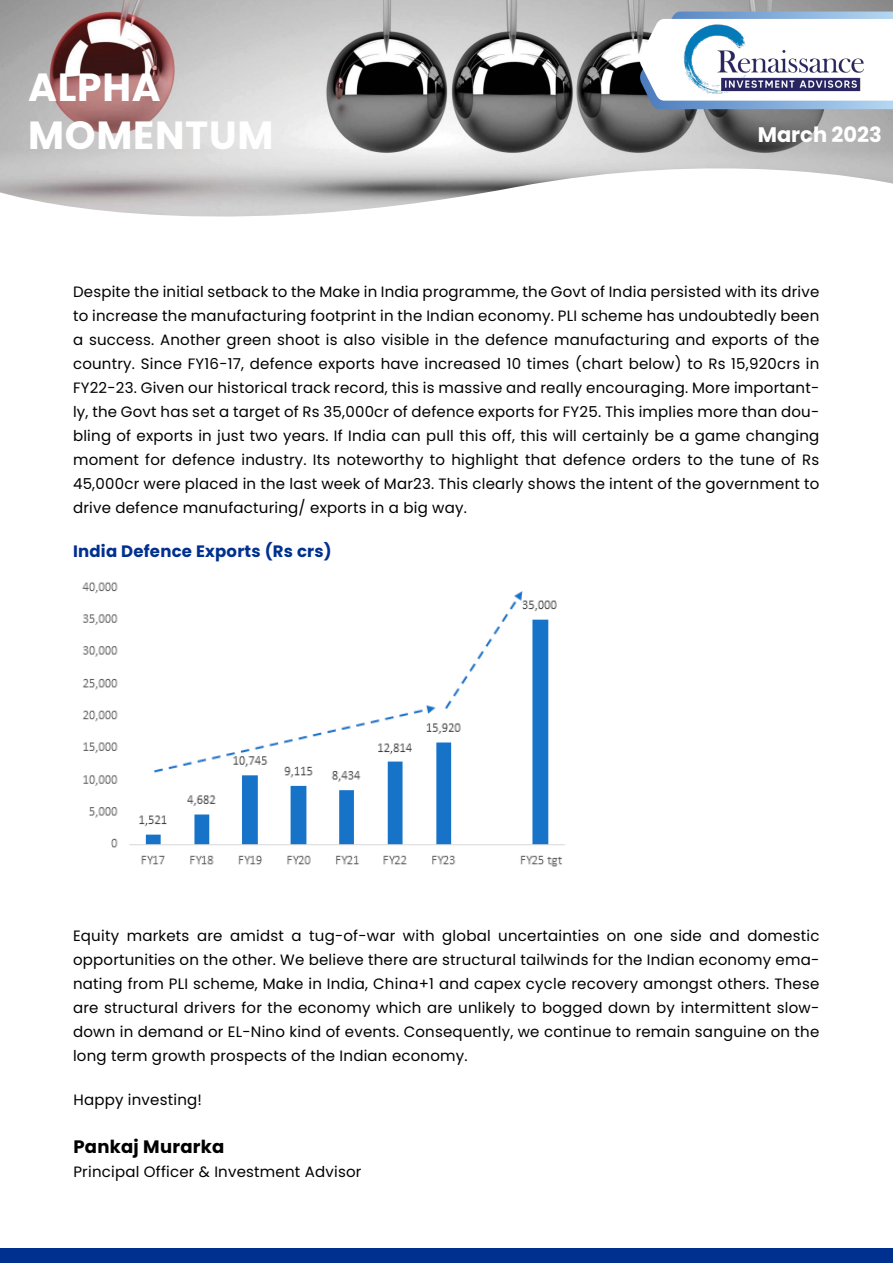
<style>
.page{position:relative;width:893px;height:1263px;background:#fff}
.page>*{position:absolute;margin:0;border:0;box-sizing:border-box;transform-origin:0 0}
.t1{font:700 39.3px/47.1px "Poppins";letter-spacing:.015em;color:#fff}
.t2{font:700 21px "Poppins";color:#fff}
.t3{font:700 18px "Poppins";letter-spacing:.015em;color:#000}
.t4{font:700 16.5px "Poppins";letter-spacing:.015em;color:#00308f}
.t5{font:15px/24px "Poppins";letter-spacing:.015em;color:#000;text-align:justify}
</style>
<div class="page">
<img style="left:0;top:0;width:893px;height:217px">
<svg style="left:639px;top:12px;width:13px;height:97px"></svg>
<img style="left:652px;top:0;width:241px;height:118px">
<div style="left:0;top:1248px;width:893px;height:14px;background:#00308f"></div>
<img style="left:82px;top:582px;width:483px;height:285px">
<h1 class="t1" style="left:28px;top:64px;width:247px">ALPHA<br>MOMENTUM</h1>
<h2 class="t2" style="left:758px;top:123px;width:126px">March 2023</h2>
<p class="t5" style="left:73px;top:280px;width:748px">Despite the initial setback to the Make in India programme, the Govt of India persisted with its drive to increase the manufacturing footprint in the Indian economy. PLI scheme has undoubtedly been a success. Another green shoot is also visible in the defence manufacturing and exports of the country. Since FY16-17, defence exports have increased 10 times (chart below) to Rs 15,920crs in FY22-23. Given our historical track record, this is massive and really encouraging. More important&shy;ly, the Govt has set a target of Rs 35,000cr of defence exports for FY25. This implies more than dou&shy;bling of exports in just two years. If India can pull this off, this will certainly be a game changing moment for defence industry. Its noteworthy to highlight that defence orders to the tune of Rs 45,000cr were placed in the last week of Mar23. This clearly shows the intent of the government to drive defence manufacturing/ exports in a big way.</p>
<p class="t4" style="left:73px;top:542px;width:260px">India Defence Exports (Rs crs)</p>
<p class="t5" style="left:73px;top:924px;width:748px">Equity markets are amidst a tug-of-war with global uncertainties on one side and domestic opportunities on the other. We believe there are structural tailwinds for the Indian economy ema&shy;nating from PLI scheme, Make in India, China+1 and capex cycle recovery amongst others. These are structural drivers for the economy which are unlikely to bogged down by intermittent slow&shy;down in demand or EL-Nino kind of events. Consequently, we continue to remain sanguine on the long term growth prospects of the Indian economy.</p>
<p class="t5" style="left:73px;top:1088px;width:130px">Happy investing!</p>
<p class="t3" style="left:73px;top:1137px;width:152px">Pankaj Murarka</p>
<p class="t5" style="left:73px;top:1160px;width:290px">Principal Officer &amp; Investment Advisor</p>
</div>
